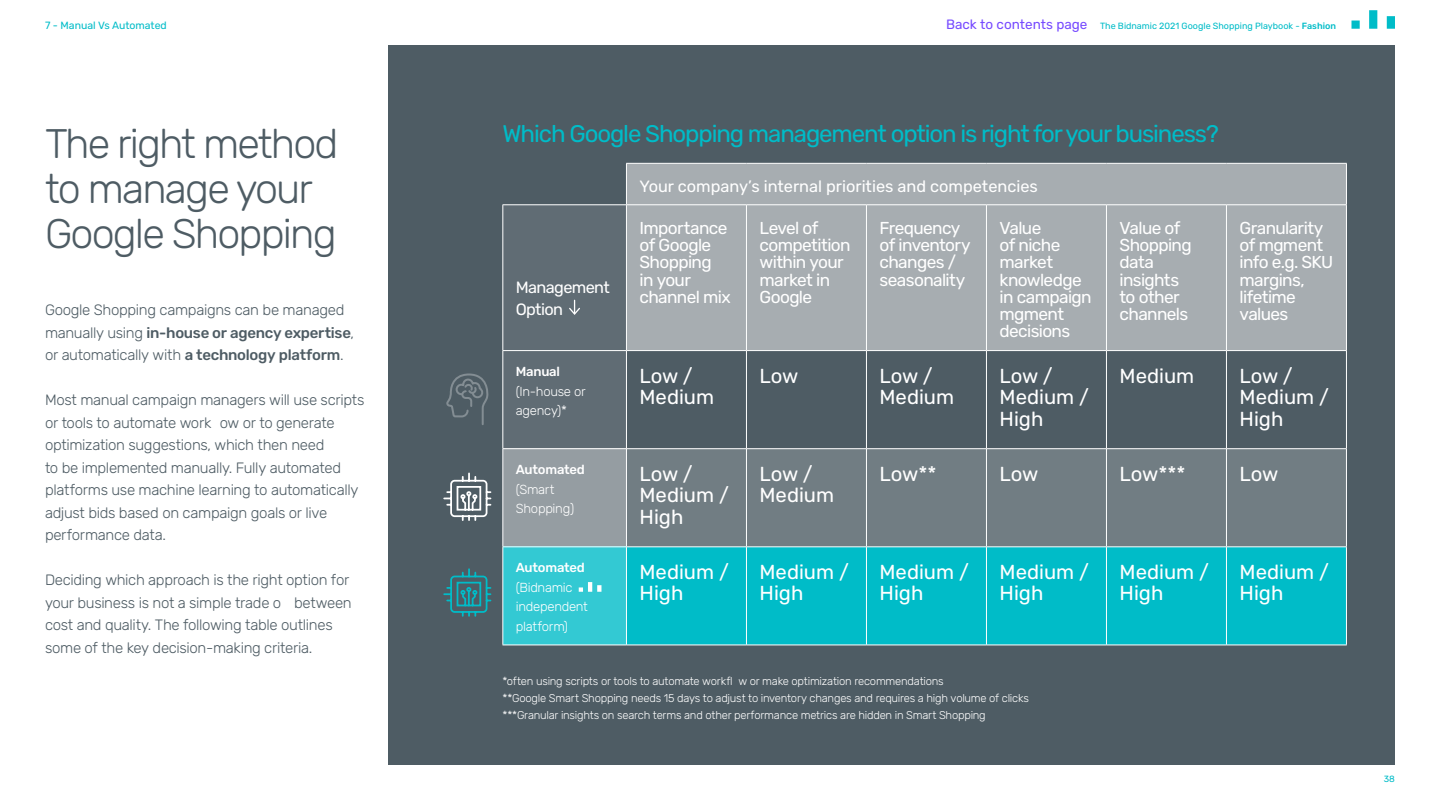
<style>
.page{position:relative;width:1440px;height:810px;background:#fff}
.page>*{position:absolute;margin:0;border:0;box-sizing:border-box;transform-origin:0 0}
.t1{font:300 41.25px/45px "Rubik";letter-spacing:-.045em;color:#4e5c64}
.t2{font:24px "Rubik";letter-spacing:-.045em;color:#00bcc8}
.t3{font:20.25px/21.6px "Rubik";color:#fff}
.t4{font:17.25px/17.2px "Rubik";letter-spacing:-.035em;color:#fff}
.t5{font:16.35px "Rubik";color:#fff}
.t6{font:16.35px/22.5px "Rubik";letter-spacing:-.04em;color:#fff}
.t7{font:300 15px/22.5px "Rubik";letter-spacing:-.025em;color:#4e5c64}
.t8{font:300 13.05px/19.6px "Rubik";letter-spacing:-.02em;color:#fff}
.t9{font:500 13.05px "Rubik";letter-spacing:-.02em;color:#fff}
.t10{font:300 11.25px/17.2px "Rubik";letter-spacing:-.02em;color:#fff}
.t11{font:10.5px "Rubik";color:#00bcc8}
.t12{font:9px "Rubik";color:#00bcc8}
.s1{font-size:13.5px;color:#774bff}
.s2{font-weight:500}
</style>
<div class="page">
<div style="left:388px;top:45px;width:1007px;height:720px;background:#4e5c64"></div>
<div style="left:627px;top:164px;width:719px;height:186px;background:#a7adb1"></div>
<div style="left:503px;top:449px;width:123px;height:98px;background:#959da2"></div>
<div style="left:627px;top:449px;width:719px;height:97px;background:#717d83"></div>
<div style="left:503px;top:547px;width:123px;height:98px;background:#33c9d3"></div>
<div style="left:627px;top:547px;width:719px;height:98px;background:#00bcc8"></div>
<hr style="left:502px;top:350px;width:124px;height:1px;background:#fff">
<hr style="left:746px;top:351px;width:1px;height:97px;background:#fff">
<hr style="left:866px;top:351px;width:1px;height:97px;background:#fff">
<hr style="left:986px;top:351px;width:1px;height:97px;background:#fff">
<hr style="left:1106px;top:351px;width:1px;height:97px;background:#fff">
<hr style="left:1226px;top:351px;width:1px;height:97px;background:#fff">
<hr style="left:1346px;top:351px;width:1px;height:97px;background:#fff">
<hr style="left:502px;top:448px;width:124px;height:1px;background:#fff">
<hr style="left:626px;top:448px;width:120px;height:1px;background:#fff">
<hr style="left:746px;top:448px;width:120px;height:1px;background:#fff">
<hr style="left:746px;top:449px;width:1px;height:97px;background:#fff">
<hr style="left:866px;top:448px;width:120px;height:1px;background:#fff">
<hr style="left:866px;top:449px;width:1px;height:97px;background:#fff">
<hr style="left:986px;top:448px;width:120px;height:1px;background:#fff">
<hr style="left:986px;top:449px;width:1px;height:97px;background:#fff">
<hr style="left:1106px;top:448px;width:120px;height:1px;background:#fff">
<hr style="left:1106px;top:449px;width:1px;height:97px;background:#fff">
<hr style="left:1226px;top:448px;width:121px;height:1px;background:#fff">
<hr style="left:1226px;top:449px;width:1px;height:97px;background:#fff">
<hr style="left:1346px;top:449px;width:1px;height:97px;background:#fff">
<hr style="left:502px;top:546px;width:124px;height:1px;background:#fff">
<hr style="left:626px;top:546px;width:120px;height:1px;background:#fff">
<hr style="left:746px;top:546px;width:120px;height:1px;background:#fff">
<hr style="left:746px;top:547px;width:1px;height:98px;background:#fff">
<hr style="left:866px;top:546px;width:120px;height:1px;background:#fff">
<hr style="left:866px;top:547px;width:1px;height:98px;background:#fff">
<hr style="left:986px;top:546px;width:120px;height:1px;background:#fff">
<hr style="left:986px;top:547px;width:1px;height:98px;background:#fff">
<hr style="left:1106px;top:546px;width:120px;height:1px;background:#fff">
<hr style="left:1106px;top:547px;width:1px;height:98px;background:#fff">
<hr style="left:1226px;top:546px;width:121px;height:1px;background:#fff">
<hr style="left:1226px;top:547px;width:1px;height:98px;background:#fff">
<hr style="left:1346px;top:547px;width:1px;height:98px;background:#fff">
<hr style="left:626px;top:645px;width:120px;height:1px;background:#fff">
<hr style="left:746px;top:645px;width:120px;height:1px;background:#fff">
<hr style="left:866px;top:645px;width:120px;height:1px;background:#fff">
<hr style="left:986px;top:645px;width:120px;height:1px;background:#fff">
<hr style="left:1106px;top:645px;width:120px;height:1px;background:#fff">
<hr style="left:1226px;top:645px;width:121px;height:1px;background:#fff">
<hr style="left:746px;top:205px;width:1px;height:145px;background:#fff">
<hr style="left:866px;top:205px;width:1px;height:145px;background:#fff">
<hr style="left:986px;top:205px;width:1px;height:145px;background:#fff">
<hr style="left:1106px;top:205px;width:1px;height:145px;background:#fff">
<hr style="left:1226px;top:205px;width:1px;height:145px;background:#fff">
<hr style="left:1346px;top:205px;width:1px;height:145px;background:#fff">
<hr style="left:626px;top:350px;width:120px;height:1px;background:#fff">
<hr style="left:746px;top:350px;width:120px;height:1px;background:#fff">
<hr style="left:866px;top:350px;width:120px;height:1px;background:#fff">
<hr style="left:986px;top:350px;width:120px;height:1px;background:#fff">
<hr style="left:1106px;top:350px;width:120px;height:1px;background:#fff">
<hr style="left:1226px;top:350px;width:121px;height:1px;background:#fff">
<hr style="left:626px;top:163px;width:120px;height:1px;background:#fff">
<hr style="left:626px;top:164px;width:1px;height:40px;background:#fff">
<hr style="left:746px;top:163px;width:120px;height:1px;background:#fff">
<hr style="left:866px;top:163px;width:120px;height:1px;background:#fff">
<hr style="left:986px;top:163px;width:120px;height:1px;background:#fff">
<hr style="left:1106px;top:163px;width:120px;height:1px;background:#fff">
<hr style="left:1226px;top:163px;width:121px;height:1px;background:#fff">
<hr style="left:1346px;top:164px;width:1px;height:40px;background:#fff">
<hr style="left:626px;top:204px;width:120px;height:1px;background:#fff">
<hr style="left:746px;top:204px;width:120px;height:1px;background:#fff">
<hr style="left:866px;top:204px;width:120px;height:1px;background:#fff">
<hr style="left:986px;top:204px;width:120px;height:1px;background:#fff">
<hr style="left:1106px;top:204px;width:120px;height:1px;background:#fff">
<hr style="left:1226px;top:204px;width:121px;height:1px;background:#fff">
<hr style="left:626px;top:205px;width:1px;height:145px;background:#fff">
<hr style="left:626px;top:351px;width:1px;height:97px;background:#fff">
<hr style="left:503px;top:449px;width:1px;height:97px;background:#fff">
<hr style="left:626px;top:449px;width:1px;height:97px;background:#fff">
<hr style="left:503px;top:547px;width:1px;height:98px;background:#fff">
<hr style="left:626px;top:547px;width:1px;height:98px;background:#fff">
<hr style="left:502px;top:645px;width:124px;height:1px;background:#fff">
<hr style="left:502px;top:204px;width:124px;height:1px;background:#fff">
<div style="left:503px;top:205px;width:123px;height:244px;background:#606c74"></div>
<svg style="left:579px;top:582px;width:22px;height:10px"></svg>
<svg style="left:446px;top:373px;width:43px;height:52px"></svg>
<svg style="left:443px;top:472px;width:49px;height:49px"></svg>
<svg style="left:443px;top:568px;width:49px;height:49px"></svg>
<svg style="left:1352px;top:10px;width:43px;height:19px"></svg>
<p class="t11" style="left:45px;top:19px;width:123px">7 - Manual Vs Automated</p>
<p class="t12" style="left:946px;top:21px;width:391px"><span class="s1">Back to contents page</span> The Bidnamic 2021 Google Shopping Playbook - <span class="s2">Fashion</span></p>
<h1 class="t1" style="left:45px;top:122px;width:295px">The right method to manage your<br>Google Shopping</h1>
<h2 class="t2" style="left:502px;top:121px;width:718px">Which Google Shopping management option is right for your business?</h2>
<p class="t5" style="left:640px;top:177px;width:400px">Your company’s internal priorities and competencies</p>
<p class="t4" style="left:640px;top:220px;width:93px">Importance of Google<br>Shopping<br>in your channel mix</p>
<p class="t4" style="left:760px;top:220px;width:93px">Level of competition within your market in<br>Google</p>
<p class="t4" style="left:880px;top:220px;width:92px">Frequency of inventory changes / seasonality</p>
<p class="t4" style="left:1000px;top:220px;width:94px">Value<br>of niche market knowledge in campaign mgment decisions</p>
<p class="t4" style="left:1120px;top:220px;width:74px">Value of<br>Shopping data insights to other channels</p>
<p class="t4" style="left:1240px;top:220px;width:95px">Granularity of mgment info e.g. SKU margins, lifetime values</p>
<p class="t6" style="left:516px;top:276px;width:95px">Management<br>Option</p>
<p class="t7" style="left:45px;top:299px;width:311px">Google Shopping campaigns can be managed manually using <span class="s2">in-house or agency expertise</span>, or automatically with <span class="s2">a technology platform</span>.</p>
<p class="t7" style="left:45px;top:389px;width:321px">Most manual campaign managers will use scripts or tools to automate work ow or to generate optimization suggestions, which then need<br>to be implemented manually. Fully automated platforms use machine learning to automatically adjust bids based on campaign goals or live performance data.</p>
<p class="t7" style="left:45px;top:569px;width:308px">Deciding which approach is the right option for your business is not a simple trade o between cost and quality. The following table outlines some of the key decision-making criteria.</p>
<p class="t9" style="left:516px;top:364px;width:46px">Manual</p>
<p class="t8" style="left:516px;top:382px;width:71px">(In-house or agency)*</p>
<h3 class="t3" style="left:640px;top:365px;width:76px">Low /<br>Medium</h3>
<h3 class="t3" style="left:760px;top:365px;width:40px">Low</h3>
<h3 class="t3" style="left:880px;top:365px;width:76px">Low /<br>Medium</h3>
<h3 class="t3" style="left:1000px;top:365px;width:91px">Low /<br>Medium /<br>High</h3>
<h3 class="t3" style="left:1120px;top:365px;width:76px">Medium</h3>
<h3 class="t3" style="left:1240px;top:365px;width:91px">Low /<br>Medium /<br>High</h3>
<p class="t9" style="left:516px;top:462px;width:71px">Automated</p>
<p class="t8" style="left:516px;top:480px;width:60px">(Smart<br>Shopping)</p>
<h3 class="t3" style="left:640px;top:463px;width:91px">Low /<br>Medium /<br>High</h3>
<h3 class="t3" style="left:760px;top:463px;width:76px">Low /<br>Medium</h3>
<h3 class="t3" style="left:880px;top:463px;width:58px">Low**</h3>
<h3 class="t3" style="left:1000px;top:463px;width:40px">Low</h3>
<h3 class="t3" style="left:1120px;top:463px;width:67px">Low***</h3>
<h3 class="t3" style="left:1240px;top:463px;width:40px">Low</h3>
<p class="t9" style="left:516px;top:560px;width:71px">Automated</p>
<p class="t8" style="left:516px;top:578px;width:74px">(Bidnamic independent platform)</p>
<h3 class="t3" style="left:640px;top:562px;width:91px">Medium /<br>High</h3>
<h3 class="t3" style="left:760px;top:562px;width:91px">Medium /<br>High</h3>
<h3 class="t3" style="left:880px;top:562px;width:91px">Medium /<br>High</h3>
<h3 class="t3" style="left:1000px;top:562px;width:91px">Medium /<br>High</h3>
<h3 class="t3" style="left:1120px;top:562px;width:91px">Medium /<br>High</h3>
<h3 class="t3" style="left:1240px;top:562px;width:91px">Medium /<br>High</h3>
<p class="t10" style="left:502px;top:673px;width:528px">*often using scripts or tools to automate workfl w or make optimization recommendations<br>**Google Smart Shopping needs 15 days to adjust to inventory changes and requires a high volume of clicks ***Granular insights on search terms and other performance metrics are hidden in Smart Shopping</p>
<p class="t12" style="left:1384px;top:773px;width:13px">38</p>
</div>
